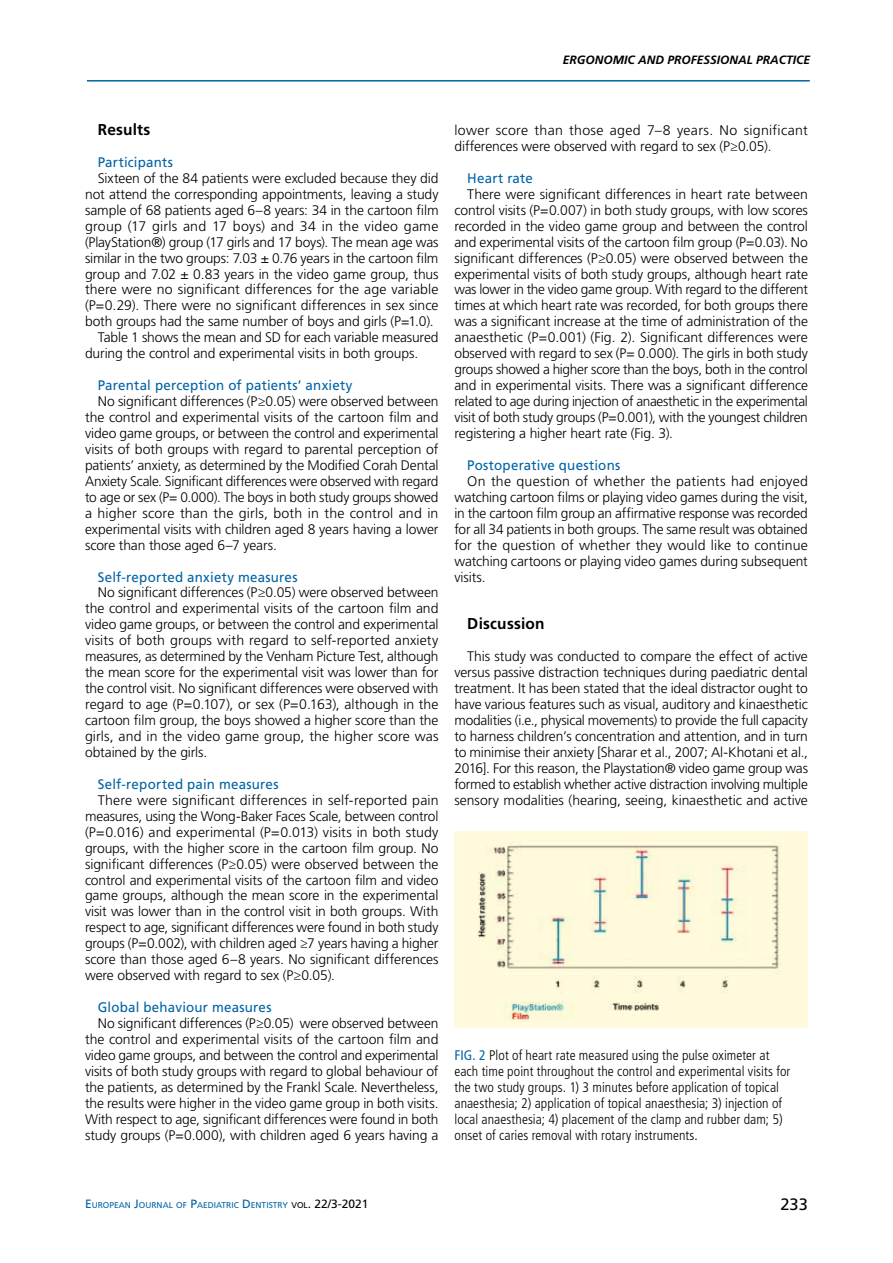
<style>
.page{position:relative;width:893px;height:1263px;background:#fff}
.page>*{position:absolute;margin:0;border:0;box-sizing:border-box;transform-origin:0 0}
.t1{font:16.5px "Frutiger LT Std";color:#000}
.t2{font:700 15.75px "Frutiger";letter-spacing:.015em;color:#000}
.t3{font:300 13.8px/15.9px "Frutiger LT Std";letter-spacing:-.01em;color:#000;text-align:justify}
.t4{font:300 condensed 13.8px/15.9px "Frutiger LT Std";letter-spacing:.005em;color:#000}
.t5{font:13.8px "Frutiger";letter-spacing:.015em;color:#0063a5;scale:.96 1}
.t6{font:300 13.8px/15.9px "Frutiger LT Std";letter-spacing:.015em;color:#000}
.t7{font:italic 700 12px "Frutiger LT Std";color:#000}
.t8{font:8.4px "Frutiger LT Std";color:#0063a5}
.s1{font-weight:400;color:#0063a5}
.s2{font-size:12px}
.s3{color:#000}
.s4{font-size:12px;color:#000}
</style>
<div class="page">
<hr style="left:87px;top:80px;width:723px;height:2px;background:#0063a5">
<img style="left:454px;top:831px;width:354px;height:197px">
<p class="t7" style="left:563px;top:53px;width:249px">ERGONOMIC AND PROFESSIONAL PRACTICE</p>
<p class="t2" style="left:98px;top:120px;width:54px">Results</p>
<p class="t5" style="left:98px;top:154px;width:80px">Participants</p>
<p class="t3" style="left:98px;top:170px;width:342px">Sixteen of the 84 patients were excluded because they did</p>
<p class="t3" style="left:85px;top:186px;width:355px">not attend the corresponding appointments, leaving a study</p>
<p class="t3" style="left:85px;top:202px;width:355px">sample of 68 patients aged 6–8 years: 34 in the cartoon film</p>
<p class="t6" style="left:85px;top:218px;width:355px">group (17 girls and 17 boys) and 34 in the video game</p>
<p class="t3" style="left:85px;top:234px;width:355px">(PlayStation®) group (17 girls and 17 boys). The mean age was</p>
<p class="t3" style="left:85px;top:250px;width:355px">similar in the two groups: 7.03 ± 0.76 years in the cartoon film</p>
<p class="t3" style="left:85px;top:266px;width:355px">group and 7.02 ± 0.83 years in the video game group, thus</p>
<p class="t3" style="left:85px;top:282px;width:355px">there were no significant differences for the age variable</p>
<p class="t3" style="left:85px;top:298px;width:355px">(P=0.29). There were no significant differences in sex since</p>
<p class="t3" style="left:85px;top:314px;width:350px">both groups had the same number of boys and girls (P=1.0).</p>
<p class="t3" style="left:98px;top:330px;width:342px">Table 1 shows the mean and SD for each variable measured</p>
<p class="t3" style="left:85px;top:346px;width:335px">during the control and experimental visits in both groups.</p>
<p class="t5" style="left:98px;top:377px;width:267px">Parental perception of patients’ anxiety</p>
<p class="t3" style="left:85px;top:394px;width:355px;text-indent:13px">No significant differences (P≥0.05) were observed between the control and experimental visits of the cartoon film and video game groups, or between the control and experimental visits of both groups with regard to parental perception of patients’ anxiety, as determined by the Modified Corah Dental Anxiety Scale. Significant differences were observed with regard to age or sex (P= 0.000). The boys in both study groups showed a higher score than the girls, both in the control and in experimental visits with children aged 8 years having a lower score than those aged 6–7 years.</p>
<p class="t5" style="left:98px;top:569px;width:210px">Self-reported anxiety measures</p>
<p class="t3" style="left:85px;top:585px;width:355px;text-indent:13px">No significant differences (P≥0.05) were observed between the control and experimental visits of the cartoon film and video game groups, or between the control and experimental visits of both groups with regard to self-reported anxiety measures, as determined by the Venham Picture Test, although the mean score for the experimental visit was lower than for the control visit. No significant differences were observed with regard to age (P=0.107), or sex (P=0.163), although in the cartoon film group, the boys showed a higher score than the girls, and in the video game group, the higher score was obtained by the girls.</p>
<p class="t5" style="left:98px;top:776px;width:190px">Self-reported pain measures</p>
<p class="t3" style="left:85px;top:792px;width:355px;text-indent:13px">There were significant differences in self-reported pain measures, using the Wong-Baker Faces Scale, between control (P=0.016) and experimental (P=0.013) visits in both study groups, with the higher score in the cartoon film group. No significant differences (P≥0.05) were observed between the control and experimental visits of the cartoon film and video game groups, although the mean score in the experimental visit was lower than in the control visit in both groups. With respect to age, significant differences were found in both study groups (P=0.002), with children aged ≥7 years having a higher score than those aged 6–8 years. No significant differences were observed with regard to sex (P≥0.05).</p>
<p class="t5" style="left:98px;top:999px;width:182px">Global behaviour measures</p>
<p class="t3" style="left:85px;top:1015px;width:355px;text-indent:13px">No significant differences (P≥0.05) were observed between the control and experimental visits of the cartoon film and video game groups, and between the control and experimental visits of both study groups with regard to global behaviour of the patients, as determined by the Frankl Scale. Nevertheless, the results were higher in the video game group in both visits.<br>With respect to age, significant differences were found in both study groups (P=0.000), with children aged 6 years having a</p>
<p class="t6" style="left:454px;top:122px;width:355px">lower score than those aged 7–8 years. No significant differences were observed with regard to sex (P≥0.05).</p>
<p class="t5" style="left:467px;top:170px;width:70px">Heart rate</p>
<p class="t3" style="left:454px;top:186px;width:355px;text-indent:13px">There were significant differences in heart rate between control visits (P=0.007) in both study groups, with low scores recorded in the video game group and between the control and experimental visits of the cartoon film group (P=0.03). No significant differences (P≥0.05) were observed between the experimental visits of both study groups, although heart rate was lower in the video game group. With regard to the different times at which heart rate was recorded, for both groups there was a significant increase at the time of administration of the anaesthetic (P=0.001) (Fig. 2). Significant differences were observed with regard to sex (P= 0.000). The girls in both study groups showed a higher score than the boys, both in the control and in experimental visits. There was a significant difference related to age during injection of anaesthetic in the experimental visit of both study groups (P=0.001), with the youngest children registering a higher heart rate (Fig. 3).</p>
<p class="t5" style="left:467px;top:457px;width:161px">Postoperative questions</p>
<p class="t3" style="left:454px;top:473px;width:355px;text-indent:13px">On the question of whether the patients had enjoyed watching cartoon films or playing video games during the visit, in the cartoon film group an affirmative response was recorded for all 34 patients in both groups. The same result was obtained for the question of whether they would like to continue watching cartoons or playing video games during subsequent visits.</p>
<p class="t2" style="left:467px;top:615px;width:79px">Discussion</p>
<p class="t3" style="left:454px;top:649px;width:355px;text-indent:13px">This study was conducted to compare the effect of active versus passive distraction techniques during paediatric dental treatment. It has been stated that the ideal distractor ought to have various features such as visual, auditory and kinaesthetic modalities (i.e., physical movements) to provide the full capacity to harness children’s concentration and attention, and in turn to minimise their anxiety [Sharar et al., 2007; Al-Khotani et al., 2016]. For this reason, the Playstation® video game group was formed to establish whether active distraction involving multiple sensory modalities (hearing, seeing, kinaesthetic and active</p>
<p class="t4" style="left:454px;top:1047px;width:337px"><span class="s1">FIG. 2</span> Plot of heart rate measured using the pulse oximeter at each time point throughout the control and experimental visits for the two study groups. 1) 3 minutes before application of topical anaesthesia; 2) application of topical anaesthesia; 3) injection of local anaesthesia; 4) placement of the clamp and rubber dam; 5) onset of caries removal with rotary instruments.</p>
<p class="t8" style="left:85px;top:1200px;width:285px"><span class="s2">E</span>UROPEAN <span class="s2">J</span>OURNAL OF <span class="s2">P</span>AE DIATRIC <span class="s2">D</span> E NTISTRY <span class="s3">VOL</span><span class="s4">. 22/3-2021</span></p>
<p class="t1" style="left:780px;top:1194px;width:29px">233</p>
</div>
